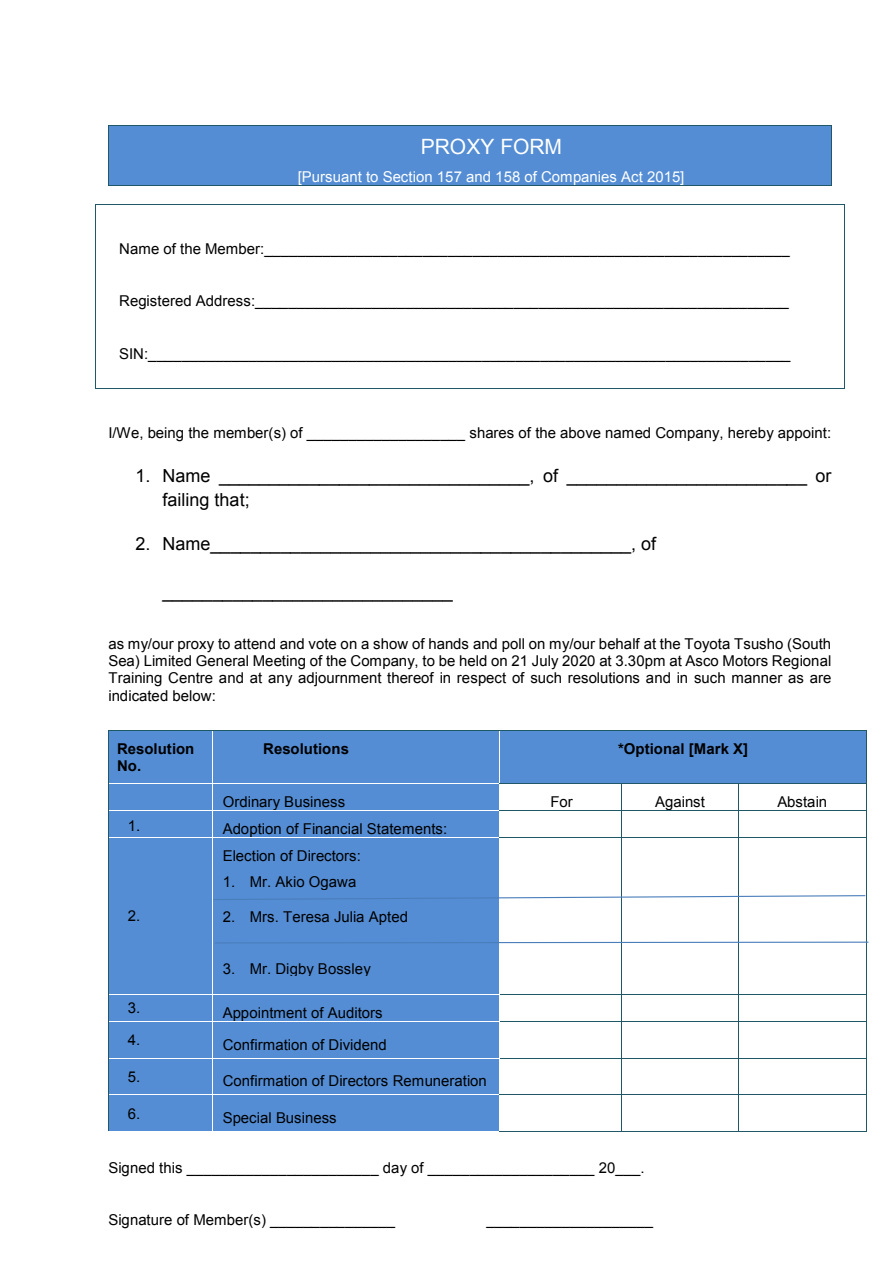
<style>
.page{position:relative;width:893px;height:1263px;background:#fff}
.page>*{position:absolute;margin:0;border:0;box-sizing:border-box;transform-origin:0 0}
.t1{font:21px "Arial";color:#fff}
.t2{font:18px/23.7px "Arial";letter-spacing:.005em;color:#000}
.t3{font:15px/17.2px "Arial";color:#000;text-align:justify}
.t4{font:15px "Arial";color:#fff}
.t5{font:700 15px/17.2px "Arial";color:#000}
</style>
<div class="page">
<div style="left:109px;top:126px;width:722px;height:59px;background:#548dd4"></div>
<hr style="left:109px;top:125px;width:722px;height:1px;background:#215868">
<hr style="left:108px;top:126px;width:1px;height:59px;background:#215868">
<hr style="left:109px;top:185px;width:722px;height:1px;background:#215868">
<hr style="left:831px;top:126px;width:1px;height:59px;background:#215868">
<hr style="left:96px;top:204px;width:748px;height:1px;background:#215868">
<hr style="left:95px;top:205px;width:1px;height:183px;background:#215868">
<hr style="left:96px;top:388px;width:748px;height:1px;background:#215868">
<hr style="left:844px;top:205px;width:1px;height:183px;background:#215868">
<div style="left:109px;top:731px;width:103px;height:52px;background:#548dd4"></div>
<div style="left:213px;top:731px;width:286px;height:52px;background:#548dd4"></div>
<div style="left:500px;top:731px;width:366px;height:52px;background:#548dd4"></div>
<hr style="left:109px;top:730px;width:103px;height:1px;background:#215868">
<hr style="left:213px;top:730px;width:286px;height:1px;background:#215868">
<hr style="left:500px;top:730px;width:366px;height:1px;background:#215868">
<hr style="left:108px;top:731px;width:1px;height:52px;background:#215868">
<hr style="left:866px;top:731px;width:1px;height:52px;background:#215868">
<div style="left:109px;top:784px;width:103px;height:26px;background:#548dd4"></div>
<div style="left:213px;top:784px;width:286px;height:26px;background:#548dd4"></div>
<hr style="left:500px;top:783px;width:121px;height:1px;background:#215868">
<hr style="left:622px;top:783px;width:116px;height:1px;background:#215868">
<hr style="left:739px;top:783px;width:127px;height:1px;background:#215868">
<div style="left:109px;top:811px;width:103px;height:26px;background:#548dd4"></div>
<div style="left:213px;top:811px;width:286px;height:26px;background:#548dd4"></div>
<hr style="left:500px;top:810px;width:121px;height:1px;background:#215868">
<hr style="left:622px;top:810px;width:116px;height:1px;background:#215868">
<hr style="left:739px;top:810px;width:127px;height:1px;background:#215868">
<div style="left:109px;top:838px;width:103px;height:156px;background:#548dd4"></div>
<div style="left:213px;top:838px;width:286px;height:156px;background:#548dd4"></div>
<svg style="left:108px;top:783px;width:1px;height:55px"></svg>
<hr style="left:500px;top:837px;width:121px;height:1px;background:#215868">
<svg style="left:621px;top:783px;width:1px;height:55px"></svg>
<hr style="left:622px;top:837px;width:116px;height:1px;background:#215868">
<svg style="left:738px;top:783px;width:1px;height:55px"></svg>
<hr style="left:739px;top:837px;width:127px;height:1px;background:#215868">
<svg style="left:866px;top:783px;width:1px;height:55px"></svg>
<hr style="left:108px;top:838px;width:1px;height:156px;background:#215868">
<hr style="left:621px;top:838px;width:1px;height:156px;background:#215868">
<hr style="left:738px;top:838px;width:1px;height:156px;background:#215868">
<hr style="left:866px;top:838px;width:1px;height:156px;background:#215868">
<div style="left:109px;top:995px;width:103px;height:26px;background:#548dd4"></div>
<div style="left:213px;top:995px;width:286px;height:26px;background:#548dd4"></div>
<hr style="left:500px;top:994px;width:121px;height:1px;background:#215868">
<hr style="left:622px;top:994px;width:116px;height:1px;background:#215868">
<hr style="left:739px;top:994px;width:127px;height:1px;background:#215868">
<div style="left:109px;top:1022px;width:103px;height:36px;background:#548dd4"></div>
<div style="left:213px;top:1022px;width:286px;height:36px;background:#548dd4"></div>
<svg style="left:108px;top:994px;width:1px;height:28px"></svg>
<hr style="left:500px;top:1021px;width:121px;height:1px;background:#215868">
<svg style="left:621px;top:994px;width:1px;height:28px"></svg>
<hr style="left:622px;top:1021px;width:116px;height:1px;background:#215868">
<svg style="left:738px;top:994px;width:1px;height:28px"></svg>
<hr style="left:739px;top:1021px;width:127px;height:1px;background:#215868">
<svg style="left:866px;top:994px;width:1px;height:28px"></svg>
<hr style="left:108px;top:1022px;width:1px;height:36px;background:#215868">
<hr style="left:621px;top:1022px;width:1px;height:36px;background:#215868">
<hr style="left:738px;top:1022px;width:1px;height:36px;background:#215868">
<hr style="left:866px;top:1022px;width:1px;height:36px;background:#215868">
<div style="left:109px;top:1058px;width:103px;height:36px;background:#548dd4"></div>
<div style="left:213px;top:1058px;width:286px;height:36px;background:#548dd4"></div>
<hr style="left:109px;top:1058px;width:103px;height:1px;background:#fff">
<hr style="left:213px;top:1058px;width:286px;height:1px;background:#fff">
<hr style="left:500px;top:1058px;width:121px;height:1px;background:#215868">
<hr style="left:622px;top:1058px;width:116px;height:1px;background:#215868">
<hr style="left:739px;top:1058px;width:127px;height:1px;background:#215868">
<hr style="left:108px;top:1058px;width:1px;height:36px;background:#215868">
<hr style="left:621px;top:1058px;width:1px;height:36px;background:#215868">
<hr style="left:738px;top:1058px;width:1px;height:36px;background:#215868">
<hr style="left:866px;top:1058px;width:1px;height:36px;background:#215868">
<div style="left:109px;top:1095px;width:103px;height:36px;background:#548dd4"></div>
<div style="left:213px;top:1095px;width:286px;height:36px;background:#548dd4"></div>
<hr style="left:500px;top:1094px;width:121px;height:1px;background:#215868">
<hr style="left:622px;top:1094px;width:116px;height:1px;background:#215868">
<hr style="left:739px;top:1094px;width:127px;height:1px;background:#215868">
<hr style="left:108px;top:1095px;width:1px;height:36px;background:#215868">
<hr style="left:500px;top:1131px;width:121px;height:1px;background:#215868">
<hr style="left:621px;top:1095px;width:1px;height:36px;background:#215868">
<hr style="left:622px;top:1131px;width:116px;height:1px;background:#215868">
<hr style="left:738px;top:1095px;width:1px;height:36px;background:#215868">
<hr style="left:739px;top:1131px;width:127px;height:1px;background:#215868">
<hr style="left:866px;top:1095px;width:1px;height:36px;background:#215868">
<svg style="left:213px;top:895px;width:653px;height:5px"></svg>
<svg style="left:215px;top:941px;width:654px;height:3px"></svg>
<p class="t1" style="left:421px;top:133px;width:143px">PROXY FORM</p>
<p class="t4" style="left:298px;top:167px;width:388px">[Pursuant to Section 157 and 158 of Companies Act 2015]</p>
<p class="t3" style="left:119px;top:240px;width:672px">Name of the Member:_______________________________________________________________</p>
<p class="t3" style="left:119px;top:293px;width:671px">Registered Address:________________________________________________________________</p>
<p class="t3" style="left:119px;top:345px;width:673px">SIN:_____________________________________________________________________________</p>
<p class="t3" style="left:108px;top:424px;width:724px">I/We, being the member(s) of ___________________ shares of the above named Company, hereby appoint:</p>
<p class="t2" style="left:162px;top:464px;width:671px;text-indent:-27px">1. Name _______________________________, of ________________________ or failing that;</p>
<p class="t2" style="left:135px;top:532px;width:522px">2. Name__________________________________________, of</p>
<p class="t2" style="left:162px;top:580px;width:292px">_____________________________</p>
<p class="t3" style="left:108px;top:635px;width:724px">as my/our proxy to attend and vote on a show of hands and poll on my/our behalf at the Toyota Tsusho (South Sea) Limited General Meeting of the Company, to be held on 21 July 2020 at 3.30pm at Asco Motors Regional Training Centre and at any adjournment thereof in respect of such resolutions and in such manner as are indicated below:</p>
<p class="t5" style="left:117px;top:740px;width:79px">Resolution<br>No.</p>
<p class="t5" style="left:263px;top:740px;width:87px">Resolutions</p>
<p class="t5" style="left:618px;top:740px;width:131px">*Optional [Mark X]</p>
<p class="t3" style="left:223px;top:793px;width:124px">Ordinary Business</p>
<p class="t3" style="left:550px;top:793px;width:24px">For</p>
<p class="t3" style="left:655px;top:793px;width:51px">Against</p>
<p class="t3" style="left:777px;top:793px;width:51px">Abstain</p>
<p class="t3" style="left:128px;top:817px;width:14px">1.</p>
<p class="t3" style="left:223px;top:820px;width:226px">Adoption of Financial Statements:</p>
<p class="t3" style="left:128px;top:908px;width:14px">2.</p>
<p class="t3" style="left:223px;top:847px;width:140px">Election of Directors:</p>
<p class="t3" style="left:223px;top:873px;width:135px">1. Mr. Akio Ogawa</p>
<p class="t3" style="left:223px;top:908px;width:187px">2. Mrs. Teresa Julia Apted</p>
<p class="t3" style="left:223px;top:960px;width:150px">3. Mr. Digby Bossley</p>
<p class="t3" style="left:128px;top:999px;width:14px">3.</p>
<p class="t3" style="left:223px;top:1004px;width:161px">Appointment of Auditors</p>
<p class="t3" style="left:128px;top:1031px;width:14px">4.</p>
<p class="t3" style="left:223px;top:1036px;width:166px">Confirmation of Dividend</p>
<p class="t3" style="left:128px;top:1068px;width:14px">5.</p>
<p class="t3" style="left:223px;top:1072px;width:266px">Confirmation of Directors Remuneration</p>
<p class="t3" style="left:128px;top:1105px;width:14px">6.</p>
<p class="t3" style="left:223px;top:1109px;width:116px">Special Business</p>
<p class="t3" style="left:108px;top:1159px;width:538px">Signed this _______________________ day of ____________________ 20___.</p>
<p class="t3" style="left:108px;top:1211px;width:288px">Signature of Member(s) _______________</p>
<p class="t3" style="left:486px;top:1211px;width:168px">____________________</p>
</div>
